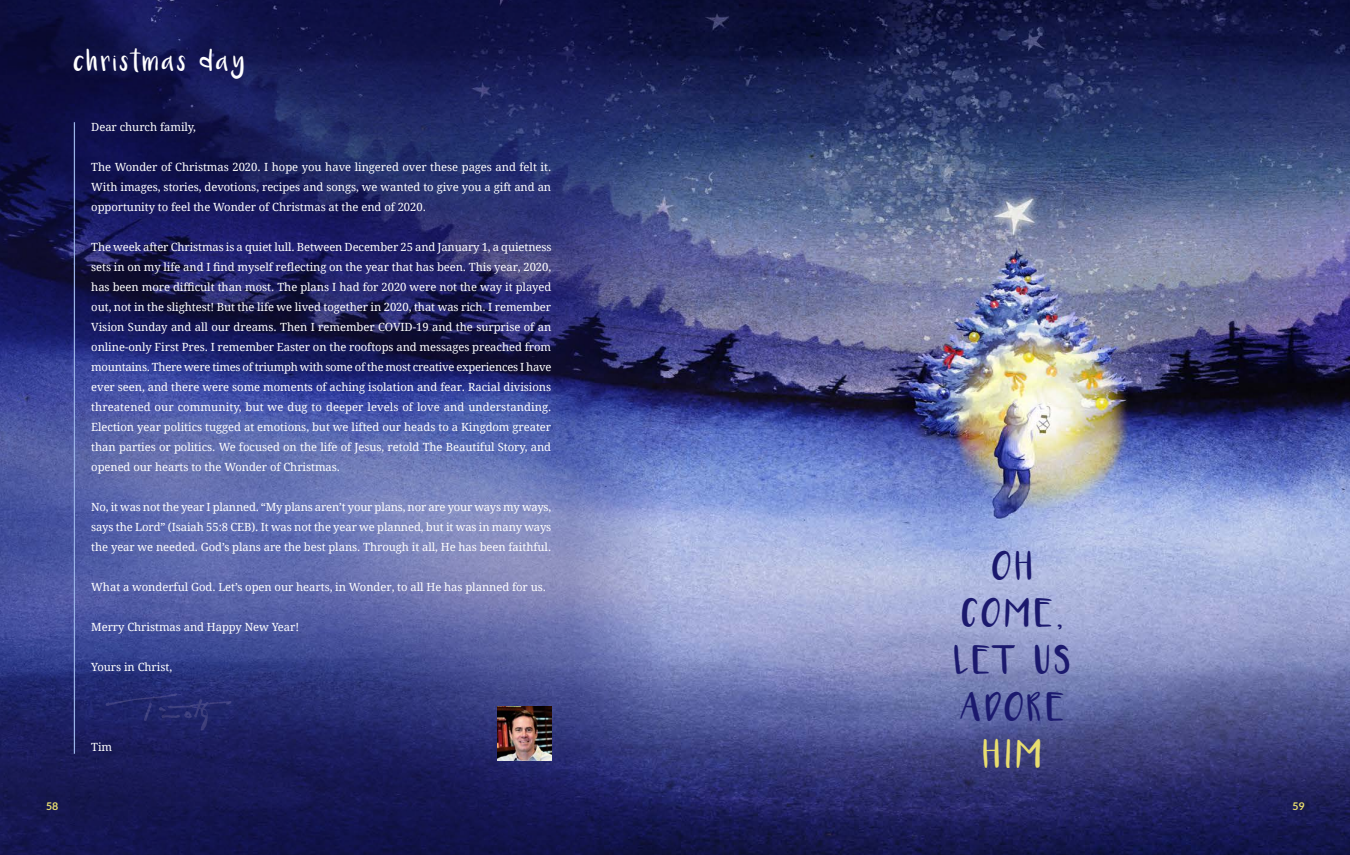
<style>
.page{position:relative;width:1350px;height:855px;background:#fff}
.page>*{position:absolute;margin:0;border:0;box-sizing:border-box;transform-origin:0 0}
.t1{font:21.62px "Luna";letter-spacing:.215em;color:#1b196e}
.t2{font:21.62px "Luna";color:#e9de6f}
.H1-white{font:15px "Luna";letter-spacing:.17em;color:#fff}
.body-black{font:11.25px/20px "Droid Serif";letter-spacing:-.005em;color:#fff;text-align:justify}
.t3{font:700 10.62px "Lato";color:#e9de6f}
</style>
<div class="page">
<img style="left:675px;top:0;width:675px;height:855px">
<svg style="left:0;top:0;width:675px;height:855px;background:#333a79"></svg>
<img style="left:497px;top:707px;width:54px;height:54px">
<hr style="left:74px;top:122px;width:1px;height:632px;background:#9ab3e8">
<img style="left:103px;top:689px;width:134px;height:43px">
<p class="H1-white" style="left:74px;top:58px;width:173px">christmas day</p>
<p class="body-black" style="left:91px;top:117px;width:106px">Dear church family,</p>
<p class="body-black" style="left:91px;top:157px;width:461px">The Wonder of Christmas 2020. I hope you have lingered over these pages and felt it.<br>With images, stories, devotions, recipes and songs, we wanted to give you a gift and an opportunity to feel the Wonder of Christmas at the end of 2020.</p>
<p class="body-black" style="left:91px;top:237px;width:462px">The week after Christmas is a quiet lull. Between December 25 and January 1, a quietness sets in on my life and I find myself reflecting on the year that has been. This year, 2020, has been more difficult than most. The plans I had for 2020 were not the way it played out, not in the slightest! But the life we lived together in 2020, that was rich. I remember Vision Sunday and all our dreams. Then I remember COVID-19 and the surprise of an online-only First Pres. I remember Easter on the rooftops and messages preached from mountains. There were times of triumph with some of the most creative experiences I have ever seen, and there were some moments of aching isolation and fear. Racial divisions threatened our community, but we dug to deeper levels of love and understanding.<br>Election year politics tugged at emotions, but we lifted our heads to a Kingdom greater than parties or politics. We focused on the life of Jesus, retold The Beautiful Story, and opened our hearts to the Wonder of Christmas.</p>
<p class="body-black" style="left:91px;top:497px;width:462px">No, it was not the year I planned. “My plans aren’t your plans, nor are your ways my ways, says the Lord” (Isaiah 55:8 CEB). It was not the year we planned, but it was in many ways the year we needed. God’s plans are the best plans. Through it all, He has been faithful.</p>
<p class="body-black" style="left:91px;top:577px;width:456px">What a wonderful God. Let’s open our hearts, in Wonder, to all He has planned for us.</p>
<p class="body-black" style="left:91px;top:617px;width:209px">Merry Christmas and Happy New Year!</p>
<p class="body-black" style="left:91px;top:657px;width:82px">Yours in Christ,</p>
<p class="body-black" style="left:91px;top:737px;width:23px">Tim</p>
<p class="t1" style="left:992px;top:560px;width:41px">OH</p>
<p class="t1" style="left:962px;top:606px;width:102px">COME,</p>
<p class="t1" style="left:955px;top:653px;width:117px">LET US</p>
<p class="t1" style="left:961px;top:700px;width:105px">ADORE</p>
<p class="t2" style="left:984px;top:747px;width:59px">HIM</p>
<p class="t3" style="left:46px;top:800px;width:14px">58</p>
<p class="t3" style="left:1292px;top:800px;width:14px">59</p>
</div>
